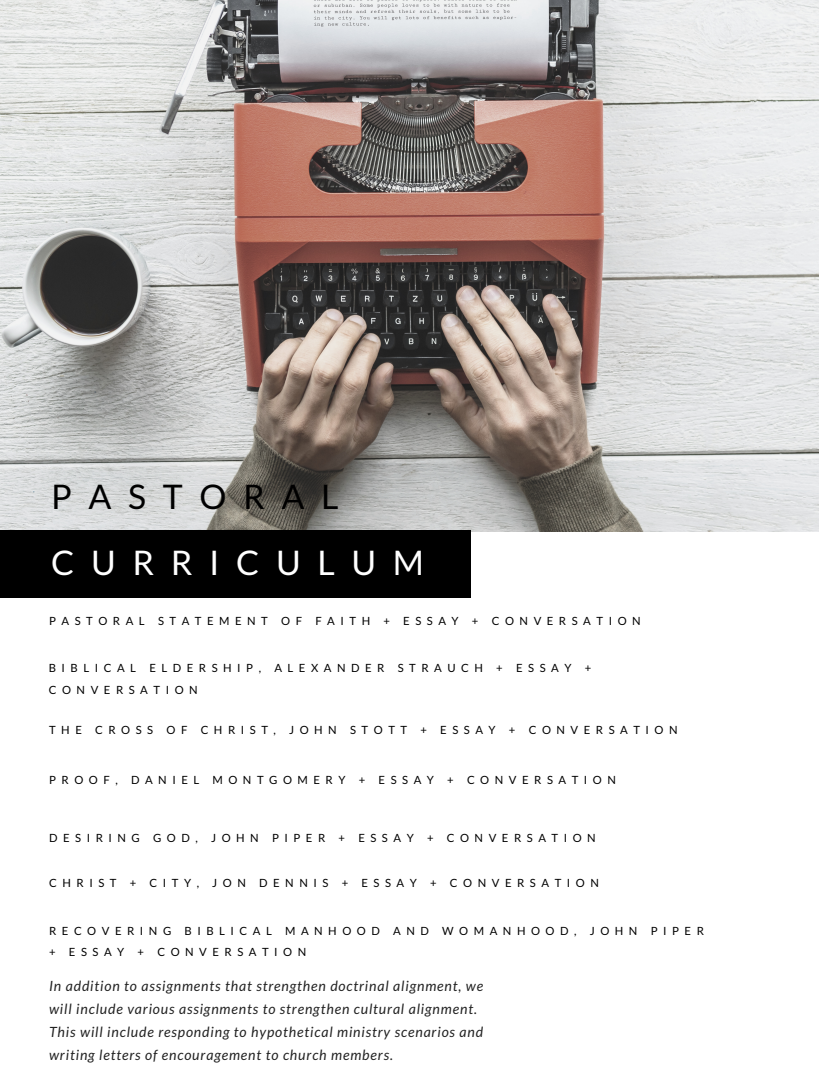
<style>
.page{position:relative;width:819px;height:1077px;background:#fff}
.page>*{position:absolute;margin:0;border:0;box-sizing:border-box;transform-origin:0 0}
.t1{font:33.9px "Lato";letter-spacing:.49em;color:#fff}
.t2{font:33.9px "Lato";letter-spacing:.49em;color:#000}
.t3{font:italic 14.1px/23.3px "Lato";letter-spacing:.06em;color:#222}
.t4{font:11.3px "Lato";letter-spacing:.49em;color:#000}
</style>
<div class="page">
<img style="left:0;top:0;width:819px;height:531px">
<div style="left:0;top:531px;width:470px;height:66px;background:#000"></div>
<p class="t2" style="left:51px;top:475px;width:289px">PASTORAL</p>
<p class="t1" style="left:51px;top:541px;width:374px">CURRICULUM</p>
<p class="t4" style="left:49px;top:614px;width:593px">PASTORAL STATEMENT OF FAITH + ESSAY + CONVERSATION</p>
<p class="t4" style="left:49px;top:661px;width:544px">BIBLICAL ELDERSHIP, ALEXANDER STRAUCH + ESSAY +</p>
<p class="t4" style="left:49px;top:683px;width:150px">CONVERSATION</p>
<p class="t4" style="left:49px;top:723px;width:630px">THE CROSS OF CHRIST, JOHN STOTT + ESSAY + CONVERSATION</p>
<p class="t4" style="left:49px;top:772px;width:568px">PROOF, DANIEL MONTGOMERY + ESSAY + CONVERSATION</p>
<p class="t4" style="left:49px;top:831px;width:548px">DESIRING GOD, JOHN PIPER + ESSAY + CONVERSATION</p>
<p class="t4" style="left:49px;top:876px;width:551px">CHRIST + CITY, JON DENNIS + ESSAY + CONVERSATION</p>
<p class="t4" style="left:49px;top:924px;width:656px">RECOVERING BIBLICAL MANHOOD AND WOMANHOOD, JOHN PIPER</p>
<p class="t4" style="left:49px;top:945px;width:259px">+ ESSAY + CONVERSATION</p>
<p class="t3" style="left:49px;top:974px;width:436px">In addition to assignments that strengthen doctrinal alignment, we will include various assignments to strengthen cultural alignment.<br>This will include responding to hypothetical ministry scenarios and writing letters of encouragement to church members.</p>
</div>
